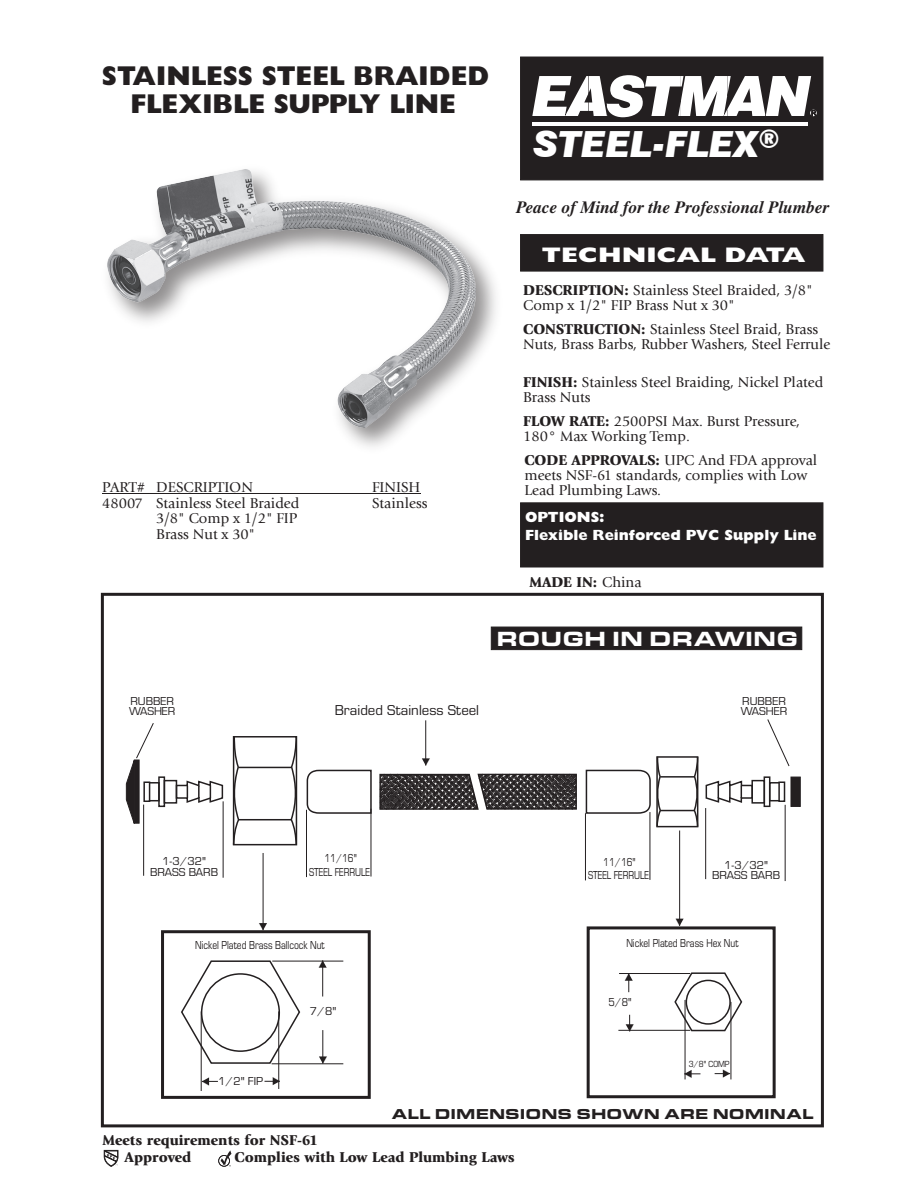
<style>
.page{position:relative;width:918px;height:1188px;background:#fff}
.page>*{position:absolute;margin:0;border:0;box-sizing:border-box;transform-origin:0 0}
.t1{font:italic 900 36px "Swiss 721 BT";color:#fff}
.t2{font:800 27.3px/27.8px "Gill Sans";color:#231f20;text-align:center;scale:.96 1}
.t3{font:21.3px "Eurostile Extended Black DTC";color:#fff}
.t4{font:800 21.15px "Gill Sans";color:#fff;scale:1.26 1}
.t5{font:italic 700 17.25px "Times";color:#231f20}
.t6{font:14.85px/15px "Giovanni";color:#231f20}
.t7{font:900 14.85px/17.5px "Giovanni";color:#231f20}
.t8{font:800 14.85px/17.4px "Gill Sans";color:#fff}
.t9{font:14.85px "Eurostile Extended Black DTC";color:#231f20}
.t10{font:14.85px "Eurostile Roman DTC";color:#231f20}
.t11{font:12px/10.2px "Eurostile Roman DTC";color:#231f20;text-align:center}
.t12{font:12px "Eurostile Roman DTC";color:#231f20;scale:.79 1}
.t13{font:12px "Eurostile Roman DTC";color:#231f20;scale:.76 1}
.t14{font:12px "Eurostile Roman DTC";color:#231f20;scale:.87 1}
.t15{font:9.15px "Eurostile Roman DTC";color:#231f20;scale:.87 1}
.s1{font-weight:900}
.s2{font-weight:400}
</style>
<div class="page">
<div style="left:101px;top:593px;width:723px;height:534px;border:3px solid #231f20"></div>
<hr style="left:263px;top:853px;width:1px;height:77px;background:#231f20">
<svg style="left:259px;top:923px;width:8px;height:7px"></svg>
<hr style="left:679px;top:831px;width:1px;height:95px;background:#231f20">
<svg style="left:676px;top:919px;width:8px;height:7px"></svg>
<hr style="left:425px;top:720px;width:1px;height:46px;background:#231f20">
<svg style="left:422px;top:758px;width:8px;height:8px"></svg>
<hr style="left:323px;top:1030px;width:1px;height:34px;background:#231f20">
<svg style="left:319px;top:1056px;width:8px;height:8px"></svg>
<svg style="left:626px;top:1015px;width:8px;height:15px"></svg>
<hr style="left:322px;top:960px;width:1px;height:37px;background:#231f20">
<svg style="left:319px;top:960px;width:8px;height:8px"></svg>
<svg style="left:625px;top:974px;width:8px;height:18px"></svg>
<svg style="left:264px;top:1077px;width:16px;height:8px"></svg>
<svg style="left:715px;top:1070px;width:15px;height:8px"></svg>
<svg style="left:202px;top:1077px;width:16px;height:8px"></svg>
<svg style="left:684px;top:1070px;width:16px;height:8px"></svg>
<div style="left:491px;top:627px;width:311px;height:23px;background:#231f20"></div>
<div style="left:520px;top:57px;width:303px;height:123px;background:#231f20"></div>
<div style="left:520px;top:234px;width:303px;height:37px;background:#231f20"></div>
<div style="left:520px;top:503px;width:303px;height:64px;background:#231f20"></div>
<hr style="left:102px;top:494px;width:319px;height:1px;background:#231f20">
<div style="left:161px;top:930px;width:210px;height:169px;border:3px solid #231f20"></div>
<div style="left:587px;top:926px;width:189px;height:172px;border:3px solid #231f20"></div>
<div style="left:791px;top:777px;width:9px;height:30px;background:#231f20"></div>
<div style="left:656px;top:756px;width:42px;height:71px;border:2px solid #231f20"></div>
<hr style="left:660px;top:776px;width:34px;height:2px;background:#231f20">
<hr style="left:660px;top:810px;width:34px;height:1px;background:#231f20">
<svg style="left:693px;top:756px;width:6px;height:72px"></svg>
<div style="left:233px;top:736px;width:64px;height:109px;border:2px solid #231f20"></div>
<hr style="left:239px;top:767px;width:52px;height:1px;background:#231f20">
<hr style="left:238px;top:819px;width:53px;height:1px;background:#231f20">
<svg style="left:232px;top:736px;width:8px;height:110px"></svg>
<svg style="left:290px;top:736px;width:8px;height:110px"></svg>
<div style="left:751px;top:780px;width:14px;height:24px;border:2px solid #231f20"></div>
<div style="left:764px;top:776px;width:6px;height:31px;border:2px solid #231f20"></div>
<div style="left:769px;top:782px;width:15px;height:19px;border:2px solid #231f20"></div>
<svg style="left:778px;top:781px;width:7px;height:21px"></svg>
<svg style="left:705px;top:779px;width:49px;height:25px"></svg>
<svg style="left:585px;top:756px;width:77px;height:72px"></svg>
<div style="left:164px;top:780px;width:13px;height:24px;border:2px solid #231f20"></div>
<div style="left:158px;top:776px;width:7px;height:31px;border:2px solid #231f20"></div>
<div style="left:145px;top:782px;width:15px;height:19px;border:2px solid #231f20"></div>
<svg style="left:175px;top:779px;width:49px;height:25px"></svg>
<svg style="left:306px;top:769px;width:66px;height:46px"></svg>
<svg style="left:379px;top:773px;width:198px;height:37px"></svg>
<svg style="left:181px;top:960px;width:120px;height:105px"></svg>
<svg style="left:673px;top:972px;width:70px;height:61px"></svg>
<div style="left:201px;top:973px;width:79px;height:79px;border:2px solid #231f20;border-radius:50%"></div>
<div style="left:686px;top:980px;width:45px;height:45px;border:2px solid #231f20;border-radius:50%"></div>
<hr style="left:272px;top:961px;width:71px;height:1px;background:#231f20">
<hr style="left:619px;top:973px;width:71px;height:1px;background:#231f20">
<hr style="left:272px;top:1064px;width:71px;height:1px;background:#231f20">
<hr style="left:618px;top:1030px;width:72px;height:1px;background:#231f20">
<hr style="left:278px;top:1011px;width:1px;height:78px;background:#231f20">
<hr style="left:731px;top:1002px;width:1px;height:77px;background:#231f20">
<hr style="left:201px;top:1011px;width:1px;height:80px;background:#231f20">
<hr style="left:685px;top:1000px;width:1px;height:79px;background:#231f20">
<hr style="left:306px;top:810px;width:1px;height:67px;background:#231f20">
<hr style="left:585px;top:813px;width:1px;height:67px;background:#231f20">
<hr style="left:371px;top:809px;width:1px;height:68px;background:#231f20">
<hr style="left:650px;top:812px;width:1px;height:68px;background:#231f20">
<hr style="left:143px;top:805px;width:1px;height:71px;background:#231f20">
<hr style="left:705px;top:808px;width:1px;height:71px;background:#231f20">
<hr style="left:223px;top:801px;width:1px;height:77px;background:#231f20">
<hr style="left:785px;top:805px;width:1px;height:76px;background:#231f20">
<svg style="left:126px;top:723px;width:28px;height:103px"></svg>
<svg style="left:767px;top:719px;width:22px;height:47px"></svg>
<div style="left:809px;top:108px;width:9px;height:10px;border:2px solid #231f20;border-radius:50%"></div>
<svg style="left:532px;top:75px;width:285px;height:42px"></svg>
<hr style="left:532px;top:122px;width:276px;height:4px;background:#fff">
<img style="left:107px;top:169px;width:389px;height:277px">
<svg style="left:104px;top:1150px;width:14px;height:17px"></svg>
<svg style="left:218px;top:1150px;width:13px;height:17px"></svg>
<h2 class="t2" style="left:102px;top:62px;width:405px">STAINLESS STEEL BRAIDED<br>FLEXIBLE SUPPLY LINE</h2>
<p class="t6" style="left:102px;top:480px;width:152px">PART# DESCRIPTION</p>
<p class="t6" style="left:372px;top:480px;width:50px">FINISH</p>
<p class="t6" style="left:102px;top:496px;width:199px">48007 Stainless Steel Braided</p>
<p class="t6" style="left:372px;top:496px;width:57px">Stainless</p>
<p class="t6" style="left:156px;top:511px;width:143px;line-height:15.5px">3/8" Comp x 1/2" FIP<br>Brass Nut x 30"</p>
<h1 class="t1" style="left:533px;top:122px;width:248px">STEEL-FLEX<sup>®</sup></h1>
<p class="t5" style="left:516px;top:197px;width:315px">Peace of Mind for the Professional Plumber</p>
<h3 class="t4" style="left:542px;top:242px;width:211px">TECHNICAL DATA</h3>
<p class="t6" style="left:523px;top:283px;width:291px"><span class="s1">DESCRIPTION:</span> Stainless Steel Braided, 3/8"<br>Comp x 1/2" FIP Brass Nut x 30"</p>
<p class="t6" style="left:523px;top:321px;width:309px"><span class="s1">CONSTRUCTION:</span> Stainless Steel Braid, Brass<br>Nuts, Brass Barbs, Rubber Washers, Steel Ferrule</p>
<p class="t6" style="left:523px;top:375px;width:302px"><span class="s1">FINISH:</span> Stainless Steel Braiding, Nickel Plated<br>Brass Nuts</p>
<p class="t6" style="left:523px;top:414px;width:278px"><span class="s1">FLOW RATE:</span> 2500PSI Max. Burst Pressure,<br>180° Max Working Temp.</p>
<p class="t6" style="left:524px;top:453px;width:294px"><span class="s1">CODE APPROVALS:</span> UPC And FDA approval meets NSF-61 standards, complies with Low<br>Lead Plumbing Laws.</p>
<p class="t8" style="left:525px;top:509px;width:293px">OPTIONS:<br>Flexible Reinforced PVC Supply Line</p>
<p class="t7" style="left:529px;top:573px;width:114px">MADE IN: <span class="s2">China</span></p>
<h3 class="t3" style="left:496px;top:626px;width:303px">ROUGH IN DRAWING</h3>
<p class="t11" style="left:129px;top:696px;width:48px;text-align:left">RUBBER<br>WASHER</p>
<p class="t11" style="left:741px;top:696px;width:48px;text-align:left">RUBBER<br>WASHER</p>
<p class="t10" style="left:335px;top:702px;width:146px">Braided Stainless Steel</p>
<p class="t12" style="left:324px;top:852px;width:43px">11/16"</p>
<p class="t12" style="left:603px;top:855px;width:43px">11/16"</p>
<p class="t11" style="left:150px;top:856px;width:70px">1-3/32"<br>BRASS BARB</p>
<p class="t11" style="left:712px;top:860px;width:70px">1-3/32"<br>BRASS BARB</p>
<p class="t13" style="left:309px;top:866px;width:82px">STEEL FERRULE</p>
<p class="t13" style="left:588px;top:869px;width:82px">STEEL FERRULE</p>
<p class="t12" style="left:195px;top:939px;width:165px">Nickel Plated Brass Ballcock Nut</p>
<p class="t12" style="left:626px;top:936px;width:143px">Nickel Plated Brass Hex Nut</p>
<p class="t11" style="left:218px;top:1076px;width:47px">1/2" FIP</p>
<p class="t11" style="left:310px;top:1006px;width:28px">7/8"</p>
<p class="t14" style="left:608px;top:996px;width:28px">5/8"</p>
<p class="t15" style="left:689px;top:1059px;width:49px">3/8" COMP</p>
<p class="t9" style="left:392px;top:1106px;width:424px">ALL DIMENSIONS SHOWN ARE NOMINAL</p>
<p class="t7" style="left:125px;top:1131px;width:194px;text-indent:-22px">Meets requirements for NSF-61<br>Approved</p>
<p class="t7" style="left:235px;top:1148px;width:282px">Complies with Low Lead Plumbing Laws</p>
</div>
